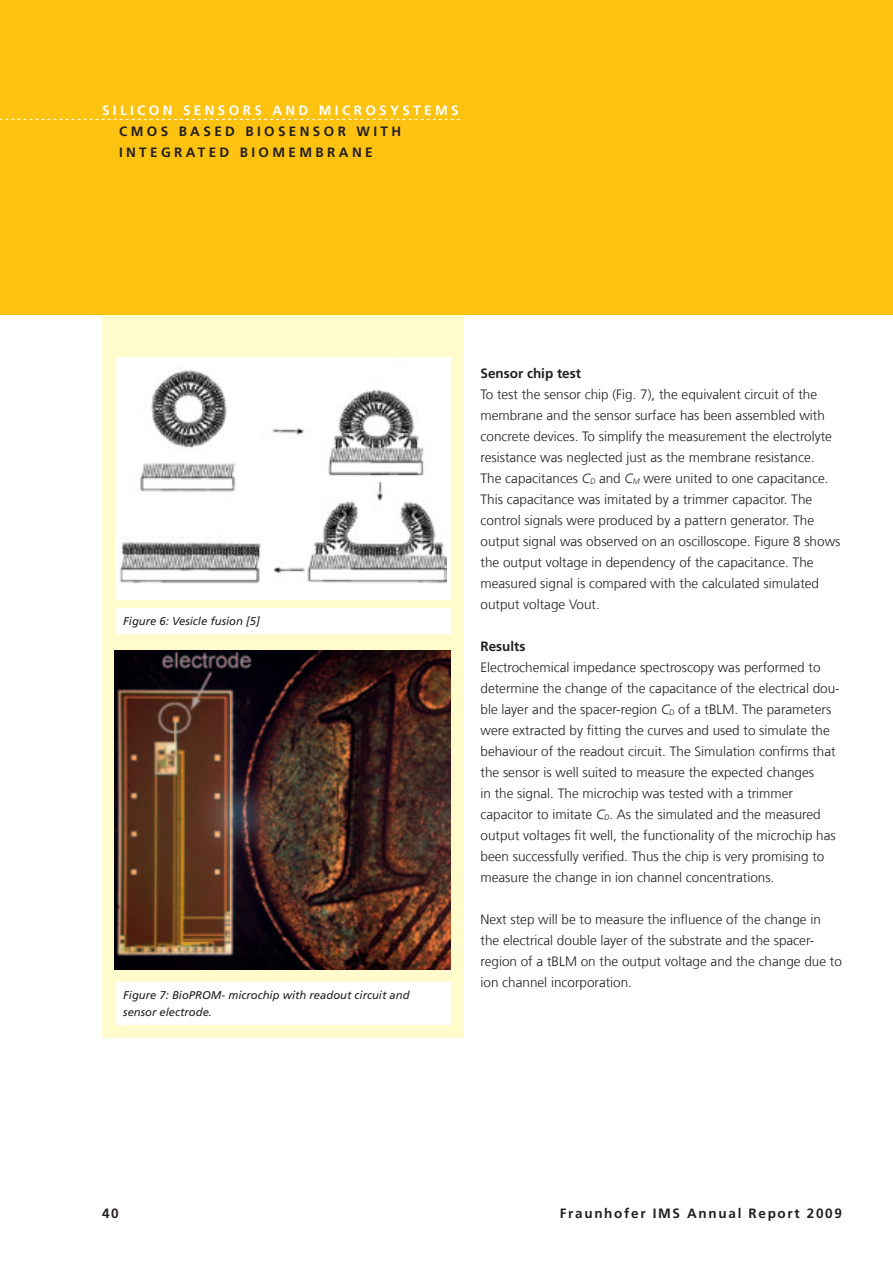
<style>
.page{position:relative;width:893px;height:1263px;background:#fff}
.page>*{position:absolute;margin:0;border:0;box-sizing:border-box;transform-origin:0 0}
.t1{font:300 13.5px/21px "Frutiger LT Com";color:#231f20}
.t2{font:700 13.5px "Frutiger LT Com";letter-spacing:.125em;color:#231f20}
.t3{font:700 13.5px "Frutiger LT Com";letter-spacing:.25em;color:#fff}
.t4{font:700 13.5px "Frutiger LT Com";color:#231f20}
.t5{font:italic 11.25px/16.5px "Frutiger LT Com";color:#231f20}
.s1{font-style:italic}
</style>
<div class="page">
<div style="left:0;top:0;width:893px;height:315px;background:#fec210"></div>
<svg style="left:0;top:119px;width:460px;height:1px"></svg>
<div style="left:102px;top:315px;width:361px;height:722px;background:#fffbcc"></div>
<div style="left:115px;top:608px;width:336px;height:26px;background:#fff"></div>
<div style="left:115px;top:982px;width:336px;height:43px;background:#fff"></div>
<div style="left:115px;top:357px;width:336px;height:243px;background:#fff"></div>
<img style="left:119px;top:367px;width:328px;height:217px">
<img style="left:115px;top:651px;width:336px;height:318px">
<p class="t3" style="left:102px;top:102px;width:21px">SILICO</p>
<p class="t3" style="left:163px;top:102px;width:67px">NSE NSORS</p>
<p class="t3" style="left:272px;top:102px;width:74px">A ND MICROS</p>
<p class="t3" style="left:390px;top:102px;width:25px">YSTEMS</p>
<p class="t2" style="left:119px;top:123px;width:72px">CMOS BASED</p>
<p class="t2" style="left:245px;top:123px;width:11px">BIOSE</p>
<p class="t2" style="left:300px;top:123px;width:25px">NSOR</p>
<p class="t2" style="left:356px;top:123px;width:12px">WITH</p>
<p class="t2" style="left:119px;top:144px;width:67px">INTE GRATED</p>
<p class="t2" style="left:240px;top:144px;width:13px">BIOMEMBRA</p>
<p class="t2" style="left:352px;top:144px;width:20px">N E</p>
<p class="t5" style="left:123px;top:613px;width:138px">Figure 6: Vesicle fusion [5]</p>
<p class="t5" style="left:123px;top:987px;width:288px">Figure 7: BioPROM- microchip with readout circuit and sensor electrode.</p>
<p class="t4" style="left:480px;top:365px;width:102px">SENSOR CHIP TEST</p>
<p class="t1" style="left:480px;top:384px;width:361px">To test the sensor chip (Fig. 7), the equivalent circuit of the membrane and the sensor surface has been assembled with concrete devices. To simplify the measurement the electrolyte resistance was neglected just as the membrane resistance.<br>The capacitances <span class="s1">C</span><sub>D</sub> and <span class="s1">C</span><sub>M</sub> were united to one capacitance.<br>This capacitance was imitated by a trimmer capacitor. The control signals were produced by a pattern generator. The output signal was observed on an oscilloscope. Figure 8 shows the output voltage in dependency of the capacitance. The measured signal is compared with the calculated simulated output voltage Vout.</p>
<p class="t2" style="left:480px;top:638px;width:46px">RESULTS</p>
<p class="t1" style="left:480px;top:657px;width:361px">Electrochemical impedance spectroscopy was performed to determine the change of the capacitance of the electrical dou&shy;ble layer and the spacer-region <span class="s1">C</span><sub>D</sub> of a tBLM. The parameters were extracted by fitting the curves and used to simulate the behaviour of the readout circuit. The Simulation confirms that the sensor is well suited to measure the expected changes<br>in the signal. The microchip was tested with a trimmer capacitor to imitate <span class="s1">C</span><sub>D</sub>. As the simulated and the measured output voltages fit well, the functionality of the microchip has been successfully verified. Thus the chip is very promising to measure the change in ion channel concentrations.</p>
<p class="t1" style="left:480px;top:909px;width:363px">Next step will be to measure the influence of the change in the electrical double layer of the substrate and the spacer&shy;region of a tBLM on the output voltage and the change due to ion channel incorporation.</p>
<p class="t2" style="left:102px;top:1205px;width:18px">40</p>
<p class="t2" style="left:560px;top:1205px;width:284px">FRAUNHOFER IMS ANNUAL REPORT 2009</p>
</div>
